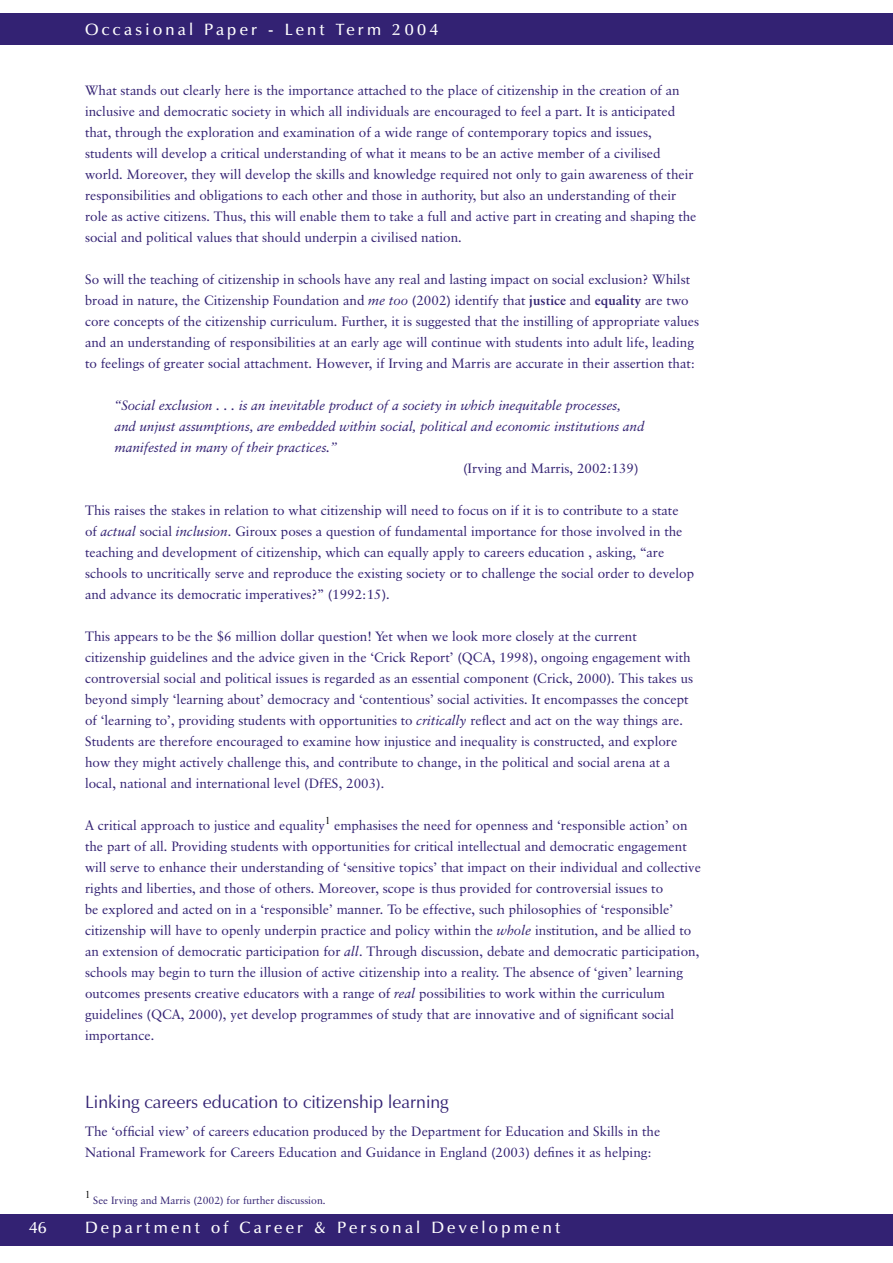
<style>
.page{position:relative;width:893px;height:1263px;background:#fff}
.page>*{position:absolute;margin:0;border:0;box-sizing:border-box;transform-origin:0 0}
.t1{font:18px "Zapf Humanist 601 BT";color:#332273}
.t2{font:600 16.5px "Zapf Humanist 601 BT";letter-spacing:.2em;color:#fff}
.t3{font:13.5px/21px "Classical Garamond BT";color:#332273}
.t4{font:italic 13.5px/21px "Classical Garamond BT";color:#332273}
.t5{font:10.5px "Classical Garamond BT";color:#332273}
.t6{font:10.5px "Times New Roman";color:#000}
.s1{font-style:italic}
.s2{font-weight:700}
</style>
<div class="page">
<div style="left:0;top:1214px;width:893px;height:32px;background:#332273"></div>
<div style="left:0;top:13px;width:893px;height:32px;background:#332273"></div>
<p class="t2" style="left:85px;top:19px;width:355px">Occasional Paper - Lent Term 2004</p>
<p class="t3" style="left:85px;top:80px;width:613px">What stands out clearly here is the importance attached to the place of citizenship in the creation of an inclusive and democratic society in which all individuals are encouraged to feel a part. It is anticipated that, through the exploration and examination of a wide range of contemporary topics and issues, students will develop a critical understanding of what it means to be an active member of a civilised world. Moreover, they will develop the skills and knowledge required not only to gain awareness of their responsibilities and obligations to each other and those in authority, but also an understanding of their role as active citizens. Thus, this will enable them to take a full and active part in creating and shaping the social and political values that should underpin a civilised nation.</p>
<p class="t3" style="left:85px;top:269px;width:616px">So will the teaching of citizenship in schools have any real and lasting impact on social exclusion? Whilst broad in nature, the Citizenship Foundation and <span class="s1">me too</span> (2002) identify that <span class="s2">justice</span> and <span class="s2">equality</span> are two core concepts of the citizenship curriculum. Further, it is suggested that the instilling of appropriate values and an understanding of responsibilities at an early age will continue with students into adult life, leading to feelings of greater social attachment. However, if Irving and Marris are accurate in their assertion that:</p>
<p class="t4" style="left:115px;top:395px;width:531px">“Social exclusion . . . is an inevitable product of a society in which inequitable processes, and unjust assumptions, are embedded within social, political and economic institutions and manifested in many of their practices.”</p>
<p class="t3" style="left:463px;top:458px;width:177px">(Irving and Marris, 2002:139)</p>
<p class="t3" style="left:85px;top:500px;width:611px">This raises the stakes in relation to what citizenship will need to focus on if it is to contribute to a state<br>of <span class="s1">actual</span> social <span class="s1">inclusion</span>. Giroux poses a question of fundamental importance for those involved in the teaching and development of citizenship, which can equally apply to careers education , asking, “are schools to uncritically serve and reproduce the existing society or to challenge the social order to develop and advance its democratic imperatives?” (1992:15).</p>
<p class="t3" style="left:85px;top:626px;width:609px">This appears to be the $6 million dollar question! Yet when we look more closely at the current citizenship guidelines and the advice given in the ‘Crick Report’ (QCA, 1998), ongoing engagement with controversial social and political issues is regarded as an essential component (Crick, 2000). This takes us beyond simply ‘learning about’ democracy and ‘contentious’ social activities. It encompasses the concept of ‘learning to’, providing students with opportunities to <span class="s1">critically</span> reflect and act on the way things are.<br>Students are therefore encouraged to examine how injustice and inequality is constructed, and explore how they might actively challenge this, and contribute to change, in the political and social arena at a local, national and international level (DfES, 2003).</p>
<p class="t3" style="left:85px;top:815px;width:618px">A critical approach to justice and equality<sup>1</sup> emphasises the need for openness and ‘responsible action’ on the part of all. Providing students with opportunities for critical intellectual and democratic engagement will serve to enhance their understanding of ‘sensitive topics’ that impact on their individual and collective rights and liberties, and those of others. Moreover, scope is thus provided for controversial issues to<br>be explored and acted on in a ‘responsible’ manner. To be effective, such philosophies of ‘responsible’ citizenship will have to openly underpin practice and policy within the <span class="s1">whole</span> institution, and be allied to an extension of democratic participation for <span class="s1">all</span>. Through discussion, debate and democratic participation, schools may begin to turn the illusion of active citizenship into a reality. The absence of ‘given’ learning outcomes presents creative educators with a range of <span class="s1">real</span> possibilities to work within the curriculum guidelines (QCA, 2000), yet develop programmes of study that are innovative and of significant social importance.</p>
<h1 class="t1" style="left:85px;top:1091px;width:365px">Linking careers education to citizenship learning</h1>
<p class="t3" style="left:85px;top:1120px;width:577px">The ‘official view’ of careers education produced by the Department for Education and Skills in the<br>National Framework for Careers Education and Guidance in England (2003) defines it as helping:</p>
<p class="t6" style="left:85px;top:1188px;width:7px">1</p>
<p class="t5" style="left:93px;top:1194px;width:234px">See Irving and Marris (2002) for further discussion.</p>
<p class="t2" style="left:29px;top:1217px;width:20px">46</p>
<p class="t2" style="left:85px;top:1217px;width:477px">Department of Career &amp; Personal Development</p>
</div>
